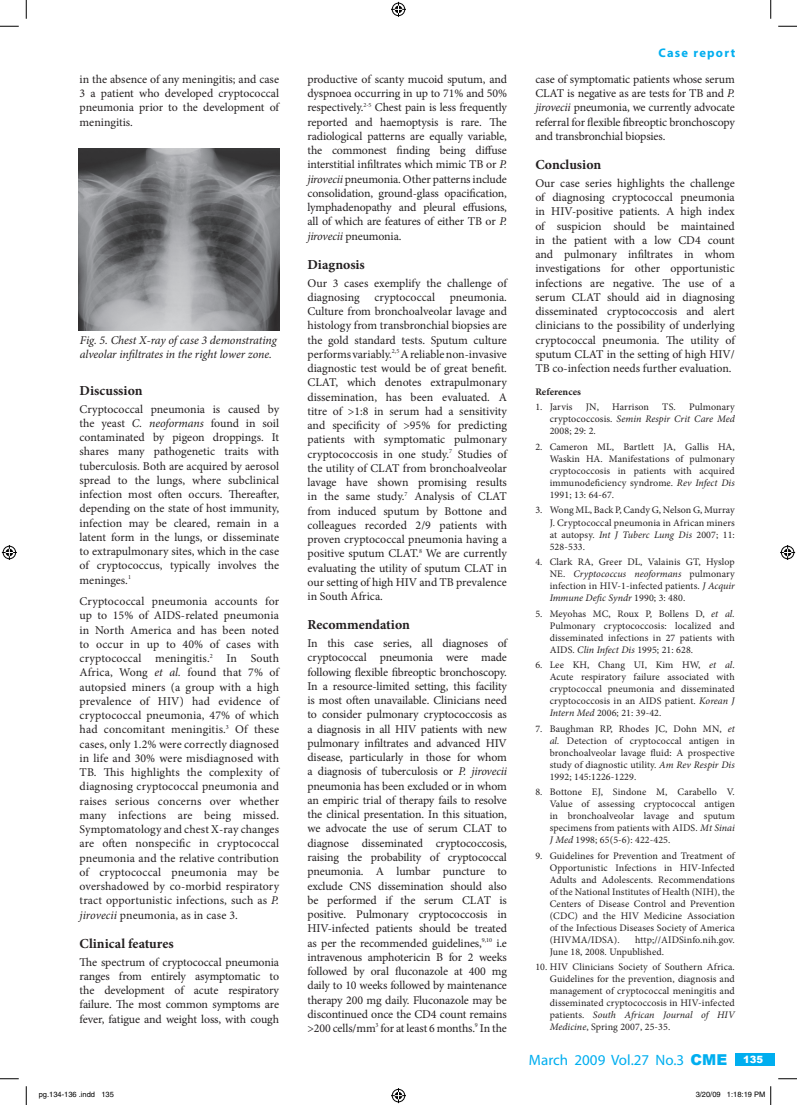
<style>
.page{position:relative;width:797px;height:1105px;background:#fff}
.page>*{position:absolute;margin:0;border:0;box-sizing:border-box;transform-origin:0 0}
.t1{font:15px "Myriad";color:#00aeef}
.t2{font:700 13.75px "Minion Pro";color:#231f20}
.t3{font:700 12.5px "Myriad";letter-spacing:.1em;color:#00aeef}
.t4{font:11.88px/14.2px "Minion Pro";letter-spacing:-.005em;color:#231f20;text-align:justify}
.t5{font:italic 11.88px/14.2px "Minion Pro";letter-spacing:-.01em;color:#231f20}
.t6{font:10px/12px "Minion Pro";letter-spacing:.01em;color:#231f20;text-align:justify}
.t7{font:700 10px "Minion Pro";letter-spacing:.005em;color:#231f20}
.t8{font:7.5px "Helvetica";color:#000}
.s1{font-style:italic}
.s2{font-family:"Arial";font-weight:900}
.s3{font-family:"Arial";font-weight:900;font-size:10px;color:#fff}
</style>
<div class="page">
<div style="left:735px;top:1053px;width:40px;height:12px;background:#00aeef"></div>
<img style="left:79px;top:149px;width:200px;height:181px">
<svg style="left:0;top:25px;width:19px;height:2px"></svg>
<svg style="left:778px;top:25px;width:19px;height:2px"></svg>
<svg style="left:0;top:1078px;width:19px;height:1px"></svg>
<svg style="left:778px;top:1078px;width:19px;height:1px"></svg>
<svg style="left:25px;top:0;width:2px;height:19px"></svg>
<svg style="left:25px;top:1086px;width:2px;height:19px"></svg>
<svg style="left:770px;top:0;width:1px;height:19px"></svg>
<svg style="left:391px;top:2px;width:15px;height:15px"></svg>
<svg style="left:391px;top:1088px;width:15px;height:15px"></svg>
<svg style="left:2px;top:545px;width:15px;height:15px"></svg>
<svg style="left:780px;top:545px;width:15px;height:15px"></svg>
<svg style="left:770px;top:1086px;width:1px;height:19px"></svg>
<p class="t4" style="left:80px;top:72px;width:201px">in the absence of any meningitis; and case 3 a patient who developed cryptococcal pneumonia prior to the development of meningitis.</p>
<p class="t5" style="left:80px;top:333px;width:198px">Fig. 5. Chest X-ray of case 3 demonstrating alveolar infiltrates in the right lower zone.</p>
<p class="t2" style="left:80px;top:381px;width:64px">Discussion</p>
<p class="t4" style="left:80px;top:402px;width:201px">Cryptococcal pneumonia is caused by the yeast <span class="s1">C. neoformans</span> found in soil contaminated by pigeon droppings. It shares many pathogenetic traits with tuberculosis. Both are acquired by aerosol spread to the lungs, where subclinical infection most often occurs. Thereafter, depending on the state of host immunity, infection may be cleared, remain in a latent form in the lungs, or disseminate to extrapulmonary sites, which in the case of cryptococcus, typically involves the meninges.<sup>1</sup></p>
<p class="t4" style="left:80px;top:594px;width:201px">Cryptococcal pneumonia accounts for up to 15% of AIDS-related pneumonia in North America and has been noted to occur in up to 40% of cases with cryptococcal meningitis.<sup>2</sup> In South Africa, Wong <span class="s1">et al.</span> found that 7% of autopsied miners (a group with a high prevalence of HIV) had evidence of cryptococcal pneumonia, 47% of which had concomitant meningitis.<sup>3</sup> Of these cases, only 1.2% were correctly diagnosed in life and 30% were misdiagnosed with TB. This highlights the complexity of diagnosing cryptococcal pneumonia and raises serious concerns over whether many infections are being missed.<br>Symptomatology and chest X-ray changes are often nonspecific in cryptococcal pneumonia and the relative contribution of cryptococcal pneumonia may be overshadowed by co-morbid respiratory tract opportunistic infections, such as <span class="s1">P. jirovecii</span> pneumonia, as in case 3.</p>
<p class="t2" style="left:80px;top:934px;width:96px">Clinical features</p>
<p class="t4" style="left:80px;top:955px;width:201px">The spectrum of cryptococcal pneumonia ranges from entirely asymptomatic to the development of acute respiratory failure. The most common symptoms are fever, fatigue and weight loss, with cough</p>
<p class="t4" style="left:307px;top:72px;width:201px">productive of scanty mucoid sputum, and dyspnoea occurring in up to 71% and 50% respectively.<sup>2-5</sup> Chest pain is less frequently reported and haemoptysis is rare. The radiological patterns are equally variable, the commonest finding being diffuse interstitial infiltrates which mimic TB or <span class="s1">P. jirovecii</span> pneumonia. Other patterns include consolidation, ground-glass opacification, lymphadenopathy and pleural effusions, all of which are features of either TB or <span class="s1">P. jirovecii</span> pneumonia.</p>
<p class="t2" style="left:307px;top:255px;width:59px">Diagnosis</p>
<p class="t4" style="left:307px;top:276px;width:201px">Our 3 cases exemplify the challenge of diagnosing cryptococcal pneumonia.<br>Culture from bronchoalveolar lavage and histology from transbronchial biopsies are the gold standard tests. Sputum culture performs variably.<sup>2,5</sup> A reliable non-invasive diagnostic test would be of great benefit.<br>CLAT, which denotes extrapulmonary dissemination, has been evaluated. A titre of &gt;1:8 in serum had a sensitivity and specificity of &gt;95% for predicting patients with symptomatic pulmonary cryptococcosis in one study.<sup>7</sup> Studies of the utility of CLAT from bronchoalveolar lavage have shown promising results in the same study.<sup>7</sup> Analysis of CLAT from induced sputum by Bottone and colleagues recorded 2/9 patients with proven cryptococcal pneumonia having a positive sputum CLAT.<sup>8</sup> We are currently evaluating the utility of sputum CLAT in our setting of high HIV and TB prevalence in South Africa.</p>
<p class="t2" style="left:307px;top:615px;width:104px">Recommendation</p>
<p class="t4" style="left:307px;top:636px;width:201px">In this case series, all diagnoses of cryptococcal pneumonia were made following flexible fibreoptic bronchoscopy.<br>In a resource-limited setting, this facility is most often unavailable. Clinicians need to consider pulmonary cryptococcosis as a diagnosis in all HIV patients with new pulmonary infiltrates and advanced HIV disease, particularly in those for whom a diagnosis of tuberculosis or <span class="s1">P. jirovecii </span>pneumonia has been excluded or in whom an empiric trial of therapy fails to resolve the clinical presentation. In this situation, we advocate the use of serum CLAT to diagnose disseminated cryptococcosis, raising the probability of cryptococcal pneumonia. A lumbar puncture to exclude CNS dissemination should also be performed if the serum CLAT is positive. Pulmonary cryptococcosis in HIV-infected patients should be treated as per the recommended guidelines,<sup>9,10</sup> i.e intravenous amphotericin B for 2 weeks followed by oral fluconazole at 400 mg daily to 10 weeks followed by maintenance therapy 200 mg daily. Fluconazole may be discontinued once the CD4 count remains &gt;200 cells/mm<sup>3</sup> for at least 6 months.<sup>9</sup> In the</p>
<p class="t3" style="left:658px;top:46px;width:78px">Case report</p>
<p class="t4" style="left:535px;top:72px;width:201px">case of symptomatic patients whose serum CLAT is negative as are tests for TB and <span class="s1">P. jirovecii</span> pneumonia, we currently advocate referral for flexible fibreoptic bronchoscopy and transbronchial biopsies.</p>
<p class="t2" style="left:535px;top:155px;width:67px">Conclusion</p>
<p class="t4" style="left:535px;top:176px;width:201px">Our case series highlights the challenge of diagnosing cryptococcal pneumonia in HIV-positive patients. A high index of suspicion should be maintained in the patient with a low CD4 count and pulmonary infiltrates in whom investigations for other opportunistic infections are negative. The use of a serum CLAT should aid in diagnosing disseminated cryptococcosis and alert clinicians to the possibility of underlying cryptococcal pneumonia. The utility of sputum CLAT in the setting of high HIV/ TB co-infection needs further evaluation.</p>
<p class="t7" style="left:535px;top:385px;width:47px">References</p>
<p class="t6" style="left:535px;top:401px;width:39px">1. Jarvis</p>
<p class="t6" style="left:586px;top:401px;width:15px">JN,</p>
<p class="t6" style="left:612px;top:401px;width:38px">Harrison</p>
<p class="t6" style="left:549px;top:401px;width:187px;text-indent:113px">TS. Pulmonary cryptococcosis. <span class="s1">Semin Respir Crit Care Med </span>2008; 29: 2.</p>
<p class="t6" style="left:549px;top:441px;width:187px;text-indent:-14px">2. Cameron ML, Bartlett JA, Gallis HA, Waskin HA. Manifestations of pulmonary cryptococcosis in patients with acquired immunodeficiency syndrome. <span class="s1">Rev Infect Dis </span>1991; 13: 64-67.</p>
<p class="t6" style="left:549px;top:504px;width:187px;text-indent:-14px">3. Wong ML, Back P, Candy G, Nelson G, Murray J. Cryptococcal pneumonia in African miners at autopsy. <span class="s1">Int J Tuberc Lung Dis</span> 2007; 11:<br>528-533.</p>
<p class="t6" style="left:549px;top:556px;width:187px;text-indent:-14px">4. Clark RA, Greer DL, Valainis GT, Hyslop NE. <span class="s1">Cryptococcus neoformans</span> pulmonary infection in HIV-1-infected patients. <span class="s1">J Acquir Immune Defic Syndr</span> 1990; 3: 480.</p>
<p class="t6" style="left:549px;top:607px;width:187px;text-indent:-14px">5. Meyohas MC, Roux P, Bollens D, <span class="s1">et al.<br></span>Pulmonary cryptococcosis: localized and disseminated infections in 27 patients with AIDS. <span class="s1">Clin Infect Dis</span> 1995; 21: 628.</p>
<p class="t6" style="left:549px;top:659px;width:187px;text-indent:-14px">6. Lee KH, Chang UI, Kim HW, <span class="s1">et al</span>.<br>Acute respiratory failure associated with cryptococcal pneumonia and disseminated cryptococcosis in an AIDS patient. <span class="s1">Korean J Intern Med</span> 2006; 21: 39-42.</p>
<p class="t6" style="left:549px;top:722px;width:187px;text-indent:-14px">7. Baughman RP, Rhodes JC, Dohn MN, <span class="s1">et al.</span> Detection of cryptococcal antigen in bronchoalveolar lavage fluid: A prospective study of diagnostic utility. <span class="s1">Am Rev Respir Dis </span>1992; 145:1226-1229.</p>
<p class="t6" style="left:549px;top:786px;width:187px;text-indent:-14px">8. Bottone EJ, Sindone M, Carabello V.<br>Value of assessing cryptococcal antigen in bronchoalveolar lavage and sputum specimens from patients with AIDS. <span class="s1">Mt Sinai J Med</span> 1998; 65(5-6): 422-425.</p>
<p class="t6" style="left:549px;top:850px;width:187px;text-indent:-14px">9. Guidelines for Prevention and Treatment of Opportunistic Infections in HIV-Infected Adults and Adolescents. Recommendations of the National Institutes of Health (NIH), the Centers of Disease Control and Prevention (CDC) and the HIV Medicine Association of the Infectious Diseases Society of America (HIVMA/IDSA).</p>
<p class="t6" style="left:549px;top:934px;width:187px;text-indent:86px">http;//AIDSinfo.nih.gov.<br>June 18, 2008. Unpublished.</p>
<p class="t6" style="left:550px;top:961px;width:186px;text-indent:-15px">10. HIV Clinicians Society of Southern Africa.<br>Guidelines for the prevention, diagnosis and management of cryptococcal meningitis and disseminated cryptococcosis in HIV-infected patients. <span class="s1">South African Journal of HIV Medicine</span>, Spring 2007, 25-35.</p>
<p class="t1" style="left:529px;top:1052px;width:235px">March 2009 Vol.27 No.3 <span class="s2">CME</span> <span class="s3">135</span></p>
<p class="t8" style="left:39px;top:1090px;width:77px">pg.134-136 .indd 135</p>
<p class="t8" style="left:695px;top:1090px;width:71px">3/20/09 1:18:19 PM</p>
</div>
